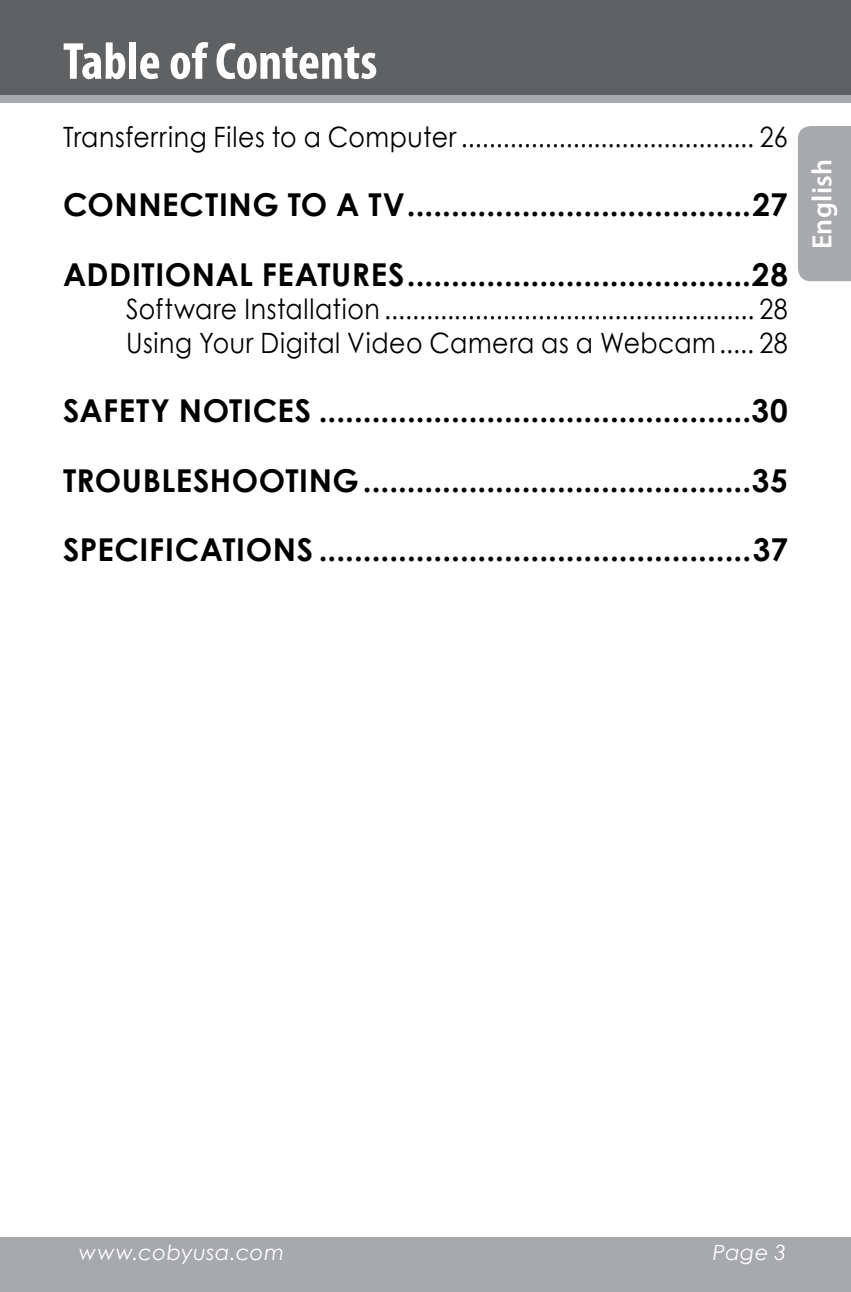
<style>
.page{position:relative;width:851px;height:1292px;background:#fff}
.page>*{position:absolute;margin:0;border:0;box-sizing:border-box;transform-origin:0 0}
.t1{font:700 condensed 52.5px "Myriad Pro";color:#fff}
.t2{font:700 31.5px/69.3px "Century Gothic";letter-spacing:.02em;color:#000}
.t3{font:28px/33.6px "Century Gothic";letter-spacing:.025em;color:#000;scale:.9 1}
.t4{font:600 28px "Myriad Pro";letter-spacing:.01em;color:#fff}
.t5{font:italic 21px "Century Gothic";letter-spacing:.025em;color:#fff}
</style>
<div class="page">
<div style="left:0;top:1237px;width:850px;height:55px;background:#a7a9ac"></div>
<div style="left:0;top:94px;width:850px;height:9px;background:#a7a9ac"></div>
<div style="left:0;top:0;width:850px;height:94px;background:#606163"></div>
<div style="left:798px;top:126px;width:52px;height:155px;background:#a7a9ac"></div>
<h1 class="t1" style="left:63px;top:28px;width:316px">Table of Contents</h1>
<p class="t3" style="left:63px;top:120px;width:806px">Transferring Files to a Computer .......................................... 26</p>
<p class="t2" style="left:63px;top:169px;width:726px">CONN ECTING TO A TV.......................................27<br>ADD</p>
<p class="t2" style="left:132px;top:239px;width:657px">ITIONAL FEATURES.......................................28</p>
<p class="t3" style="left:126px;top:292px;width:736px">Software Installation ..................................................... 28<br>Using Your Digital Video Camera as a Webcam..... 28</p>
<p class="t2" style="left:63px;top:375px;width:726px">SAFETY NOTICES .................................................30</p>
<p class="t2" style="left:63px;top:445px;width:726px">TROUBLESHOOTING............................................35</p>
<p class="t2" style="left:63px;top:514px;width:726px">SPECIFICATIONS .................................................37</p>
<p class="t4" style="left:804px;top:249px;width:92px;rotate:-90deg">English</p>
<p class="t5" style="left:79px;top:1240px;width:207px">www.cobyusa.com</p>
<p class="t5" style="left:712px;top:1240px;width:75px">Page 3</p>
</div>
